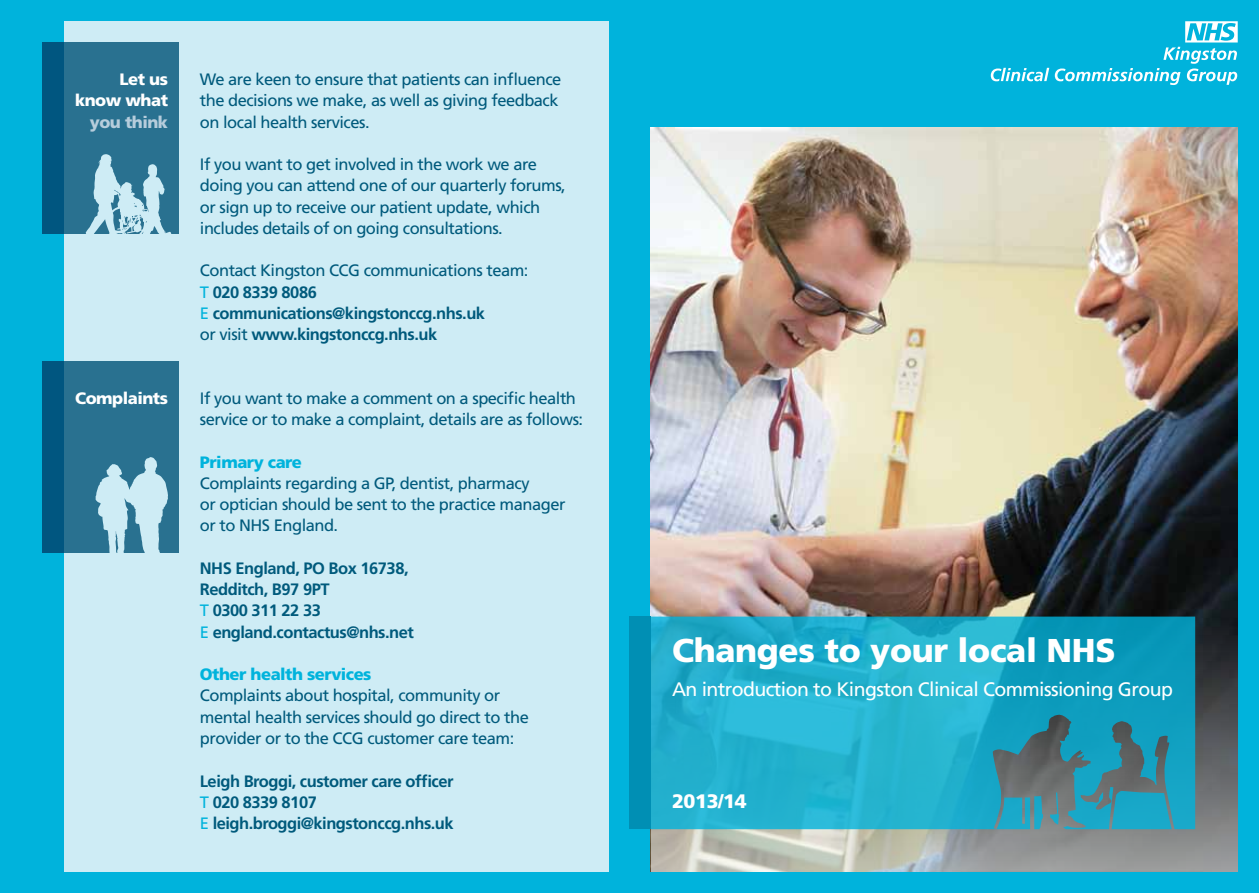
<style>
.page{position:relative;width:1259px;height:893px;background:#00b3dc}
.page>*{position:absolute;margin:0;border:0;box-sizing:border-box;transform-origin:0 0}
.t1{font:900 33px "Frutiger";letter-spacing:-.01em;color:#fff}
.t2{font:19.5px "Frutiger";letter-spacing:-.03em;color:#fff}
.t3{font:900 19.5px "Frutiger";letter-spacing:-.02em;color:#fff}
.t4{font:16.5px/21.3px "Frutiger";letter-spacing:-.03em;color:#005a7c}
.t5{font:700 16.5px/21.3px "Frutiger";letter-spacing:-.03em;color:#005a7c}
.t6{font:900 16.5px "Frutiger";letter-spacing:-.03em;color:#00b3dc}
.t7{font:900 16.5px/21.3px "Frutiger";letter-spacing:-.03em;color:#fff;text-align:right}
.t8{font:900 16.5px "Frutiger";letter-spacing:-.03em;color:#b6cddc}
.s1{font-weight:400}
.s2{font-weight:400;color:#00b3dc}
</style>
<div class="page">
<div style="left:64px;top:21px;width:544px;height:851px;background:#ceecf5"></div>
<svg style="left:990px;top:21px;width:247px;height:64px"></svg>
<img style="left:651px;top:128px;width:586px;height:489px">
<svg style="left:651px;top:617px;width:586px;height:255px;background:#919491"></svg>
<svg style="left:651px;top:617px;width:544px;height:212px;background:#23a6c2"></svg>
<div style="left:629px;top:617px;width:22px;height:212px;background:#008fb4"></div>
<svg style="left:43px;top:43px;width:136px;height:191px;background:#1f6a8c"></svg>
<svg style="left:43px;top:361px;width:136px;height:192px;background:#1f6a8c"></svg>
<svg style="left:95px;top:457px;width:73px;height:96px"></svg>
<svg style="left:84px;top:154px;width:87px;height:80px"></svg>
<p class="t7" style="left:75px;top:68px;width:94px">Let us know what</p>
<p class="t8" style="left:90px;top:112px;width:80px">you think</p>
<p class="t7" style="left:75px;top:387px;width:94px">Complaints</p>
<p class="t4" style="left:200px;top:69px;width:363px">We are keen to ensure that patients can influence the decisions we make, as well as giving feedback on local health services.</p>
<p class="t4" style="left:200px;top:154px;width:367px">If you want to get involved in the work we are doing you can attend one of our quarterly forums, or sign up to receive our patient update, which includes details of on going consultations.</p>
<p class="t5" style="left:200px;top:260px;width:330px"><span class="s1">Contact Kingston CCG communications team:<br></span><span class="s2">T</span> 020 8339 8086<br><span class="s2">E</span> communications@kingstonccg.nhs.uk<br><span class="s1">or visit</span> www.kingstonccg.nhs.uk</p>
<p class="t4" style="left:200px;top:387px;width:385px">If you want to make a comment on a specific health service or to make a complaint, details are as follows:</p>
<p class="t6" style="left:200px;top:452px;width:103px">Primary care</p>
<p class="t4" style="left:200px;top:472px;width:367px">Complaints regarding a GP, dentist, pharmacy<br>or optician should be sent to the practice manager or to NHS England.</p>
<p class="t5" style="left:200px;top:557px;width:215px">NHS England, PO Box 16738,<br>Redditch, B97 9PT<br><span class="s2">T</span> 0300 311 22 33<br><span class="s2">E</span> england.contactus@nhs.net</p>
<p class="t6" style="left:200px;top:664px;width:173px">Other health services</p>
<p class="t4" style="left:200px;top:685px;width:330px">Complaints about hospital, community or mental health services should go direct to the provider or to the CCG customer care team:</p>
<p class="t5" style="left:200px;top:770px;width:255px">Leigh Broggi, customer care officer<br><span class="s2">T</span> 020 8339 8107<br><span class="s2">E</span> leigh.broggi@kingstonccg.nhs.uk</p>
<h1 class="t1" style="left:672px;top:630px;width:445px">Changes to your local NHS</h1>
<p class="t2" style="left:672px;top:677px;width:502px">An introduction to Kingston Clinical Commissioning Group</p>
<p class="t3" style="left:672px;top:789px;width:76px">2013/14</p>
</div>
